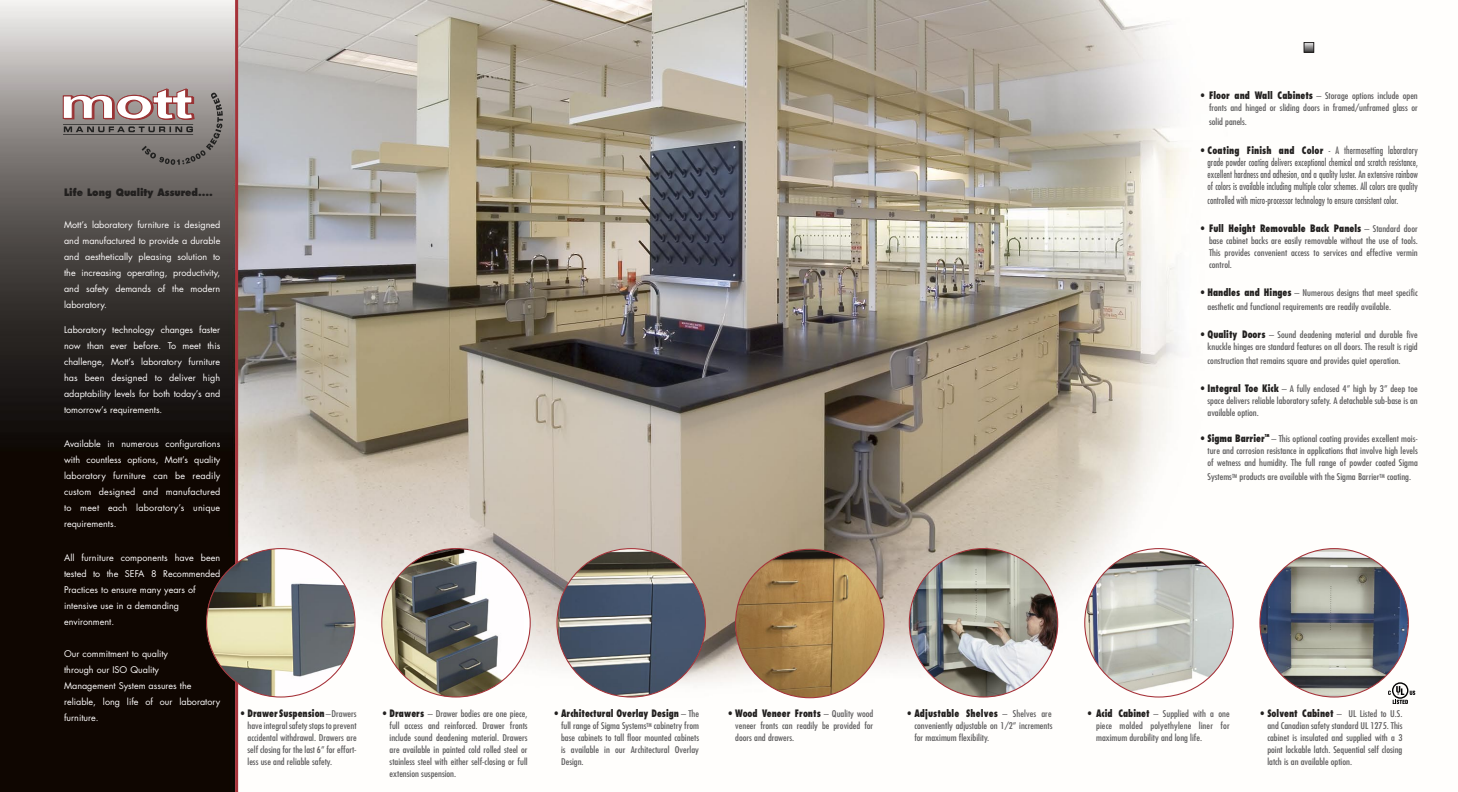
<style>
.page{position:relative;width:1458px;height:792px;background:#fff}
.page>*{position:absolute;margin:0;border:0;box-sizing:border-box;transform-origin:0 0}
.point_copy{font:condensed 10px/12px "Futura";color:#5f5e5f;text-align:justify;scale:.9 1}
.t1{font:800 condensed 10px "Futura";color:#22201f;scale:.9 1}
.t2{font:800 10px "Futura";color:#22201f;scale:.9 1}
.t3{font:condensed 9px/12px "Futura";color:#5f5e5f;text-align:justify;scale:1.11 1}
.t4{font:9px/16px "Futura";color:#fffdfd;text-align:justify}
.t5{font:800 condensed 4px "Futura";color:#22201f;scale:.9 1}
.s1{font-weight:400;font-size:9px;color:#5f5e5f}
.s2{font-weight:800;font-size:10px;color:#22201f}
.s3{font-weight:800;color:#22201f}
</style>
<div class="page">
<img style="left:0;top:0;width:1416px;height:792px">
<svg style="left:1306px;top:44px;width:6px;height:6px"></svg>
<div style="left:1304px;top:42px;width:10px;height:10px;border:1px solid #22201f"></div>
<hr style="left:235px;top:0;width:3px;height:792px;background:#a63239">
<svg style="left:63px;top:88px;width:160px;height:77px;background:#948987"></svg>
<img style="left:381px;top:548px;width:150px;height:150px">
<svg style="left:556px;top:548px;width:150px;height:150px;background:#7a7e85"></svg>
<svg style="left:1084px;top:548px;width:150px;height:150px"></svg>
<svg style="left:1259px;top:548px;width:156px;height:156px"></svg>
<svg style="left:735px;top:549px;width:150px;height:149px;background:#b09064"></svg>
<img style="left:909px;top:548px;width:149px;height:150px">
<svg style="left:206px;top:548px;width:150px;height:150px"></svg>
<p class="t2" style="left:64px;top:186px;width:167px">Life Long Quality Assured....</p>
<p class="t4" style="left:64px;top:217px;width:158px">Mott’s laboratory furniture is designed and manufactured to provide a durable and aesthetically pleasing solution to the increasing operating, productivity, and safety demands of the modern laboratory.</p>
<p class="t4" style="left:64px;top:322px;width:158px">Laboratory technology changes faster now than ever before. To meet this challenge, Mott’s laboratory furniture has been designed to deliver high adaptability levels for both today’s and tomorrow’s requirements.</p>
<p class="t4" style="left:64px;top:436px;width:158px">Available in numerous configurations with countless options, Mott’s quality laboratory furniture can be readily custom designed and manufactured to meet each laboratory’s unique requirements.</p>
<p class="t4" style="left:64px;top:550px;width:158px">All furniture components have been tested to the SEFA 8 Recommended Practices to ensure many years of</p>
<p class="t4" style="left:64px;top:598px;width:117px">intensive use in a demanding</p>
<p class="t4" style="left:64px;top:614px;width:52px">environment.</p>
<p class="t4" style="left:64px;top:646px;width:105px">Our commitment to quality</p>
<p class="t4" style="left:64px;top:662px;width:96px">through our ISO Quality</p>
<p class="t4" style="left:64px;top:678px;width:129px">Management System assures the</p>
<p class="t4" style="left:64px;top:694px;width:158px">reliable, long life of our laboratory furniture.</p>
<p class="t1" style="left:241px;top:707px;width:130px">• Drawer Suspension <span class="s1">– Drawers</span></p>
<p class="t3" style="left:248px;top:719px;width:100px">have integral safety stops to prevent accidental withdrawal. Drawers are self closing for the last 6” for effort&shy;less use and reliable safety.</p>
<p class="t3" style="left:390px;top:707px;width:126px;text-indent:-7px"><span class="s2">• Drawers</span> – Drawer bodies are one piece, full access and reinforced. Drawer fronts include sound deadening material. Drawers are available in painted cold rolled steel or stainless steel with either self-closing or full extension suspension.</p>
<p class="t1" style="left:554px;top:707px;width:162px">• Architectural Overlay Design <span class="s1">– The</span></p>
<p class="t3" style="left:561px;top:719px;width:126px">full range of Sigma Systems<sup>TM</sup> cabinetry from base cabinets to tall floor mounted cabinets is available in our Architectural Overlay Design.</p>
<p class="t1" style="left:729px;top:707px;width:162px">• Wood Veneer Fronts <span class="s1">– Quality wood</span></p>
<p class="t3" style="left:735px;top:719px;width:126px">veneer fronts can readily be provided for doors and drawers.</p>
<p class="t1" style="left:908px;top:707px;width:162px">• Adjustable Shelves <span class="s1">– Shelves are</span></p>
<p class="t3" style="left:914px;top:719px;width:126px">conveniently adjustable on 1/2” increments for maximum flexibility.</p>
<p class="t3" style="left:1201px;top:89px;width:197px;text-align:right"><span class="s2">• Floor and Wall Cabinets</span> – Storage options include open fronts and hinged or sliding doors in framed/unframed glass or</p>
<p class="t3" style="left:1209px;top:115px;width:36px">solid panels.</p>
<p class="point_copy" style="left:1208px;top:144px;width:235px;text-indent:-7px"><span class="s3">• Coating Finish and Color</span> - A thermosetting laboratory grade powder coating delivers exceptional chemical and scratch resistance, excellent hardness and adhesion, and a quality luster. An extensive rainbow of colors is available including multiple color schemes. All colors are quality</p>
<p class="point_copy" style="left:1208px;top:194px;width:213px">controlled with micro-processor technology to ensure consistent color.</p>
<p class="t1" style="left:1201px;top:222px;width:243px">• Full Height Removable Back Panels <span class="s1">– Standard door</span></p>
<p class="t3" style="left:1209px;top:234px;width:190px">base cabinet backs are easily removable without the use of tools.<br>This provides convenient access to services and effective vermin control.</p>
<p class="t3" style="left:1208px;top:285px;width:191px;line-height:14px;text-indent:-7px"><span class="s2">• Handles and Hinges</span> – Numerous designs that meet specific aesthetic and functional requirements are readily available.</p>
<p class="t3" style="left:1201px;top:328px;width:197px;text-align:right"><span class="s2">• Quality Doors</span> – Sound deadening material and durable five knuckle hinges are standard features on all doors. The result is rigid</p>
<p class="t3" style="left:1208px;top:354px;width:176px">construction that remains square and provides quiet operation.</p>
<p class="t3" style="left:1208px;top:382px;width:191px;text-indent:-7px"><span class="s2">• Integral Toe Kick</span> – A fully enclosed 4” high by 3” deep toe space delivers reliable laboratory safety. A detachable sub-base is an available option.</p>
<p class="t1" style="left:1201px;top:432px;width:73px">• Sigma Barrier</p>
<p class="t5" style="left:1265px;top:433px;width:7px">TM</p>
<p class="t3" style="left:1208px;top:432px;width:191px;text-indent:64px">– This optional coating provides excellent mois&shy;ture and corrosion resistance in applications that involve high levels of wetness and humidity. The full range of powder coated Sigma</p>
<p class="t3" style="left:1208px;top:470px;width:185px">Systems<sup>TM</sup> products are available with the Sigma Barrier<sup>TM</sup> coating.</p>
<p class="t3" style="left:1096px;top:707px;width:122px;text-indent:-8px"><span class="s2">• Acid Cabinet</span> – Supplied with a one piece molded polyethylene liner for maximum durability and long life.</p>
<p class="t1" style="left:1261px;top:707px;width:159px">• Solvent Cabinet <span class="s1">– UL Listed to U.S.</span></p>
<p class="t3" style="left:1267px;top:719px;width:123px">and Canadian safety standard UL 1275. This cabinet is insulated and supplied with a 3 point lockable latch. Sequential self closing latch is an available option.</p>
</div>
